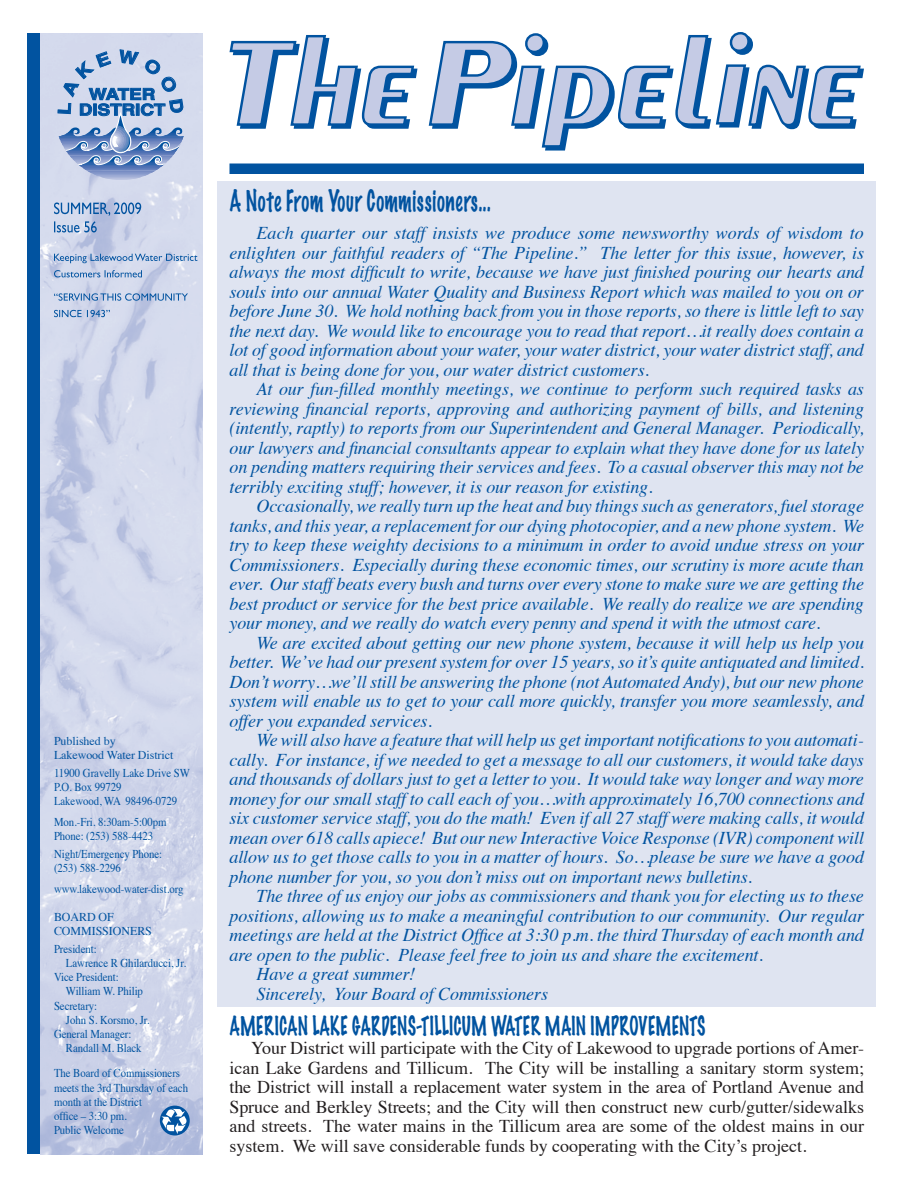
<style>
.page{position:relative;width:918px;height:1188px;background:#fff}
.page>*{position:absolute;margin:0;border:0;box-sizing:border-box;transform-origin:0 0}
.headline{font:100 27px "Marker Felt";letter-spacing:.03em;color:#0153a0;scale:.7 1}
.body_bullets{font:100 24px "Marker Felt";letter-spacing:.01em;color:#0153a0;scale:.7 1}
.body_bullets-2{font:italic 18px/19.5px "Times";letter-spacing:-.005em;color:#0153a0;text-align:justify}
.t1{font:18px/19.5px "Times";color:#231f20;text-align:justify}
.t2{font:700 15.6px "Helvetica";color:#0153a0;scale:1.2 1}
.t3{font:12px/14.2px "Times";letter-spacing:-.005em;color:#0153a0;scale:.9 1}
.t4{font:12px/14.2px "Times";letter-spacing:-.005em;color:#0153a0}
</style>
<div class="page">
<div style="left:218px;top:181px;width:658px;height:826px;background:#dfe4f1"></div>
<div style="left:27px;top:34px;width:162px;height:1120px;background:#0153a0"></div>
<img style="left:40px;top:34px;width:162px;height:1120px">
<svg style="left:54px;top:254px;width:143px;height:9px"></svg>
<svg style="left:54px;top:270px;width:88px;height:7px"></svg>
<svg style="left:54px;top:293px;width:134px;height:8px"></svg>
<svg style="left:54px;top:310px;width:56px;height:7px"></svg>
<hr style="left:87px;top:180px;width:69px;height:1px;background:#c5cbe5">
<div style="left:230px;top:164px;width:634px;height:10px;background:#0153a0"></div>
<svg style="left:160px;top:1106px;width:30px;height:30px"></svg>
<svg style="left:161px;top:1108px;width:26px;height:26px"></svg>
<svg style="left:229px;top:35px;width:189px;height:94px"></svg>
<svg style="left:428px;top:32px;width:436px;height:119px"></svg>
<svg style="left:54px;top:202px;width:87px;height:30px;background:#a3b8d9"></svg>
<svg style="left:57px;top:50px;width:131px;height:130px;background:#a9bbdb"></svg>
<p class="t2" style="left:89px;top:85px;width:57px">WATER</p>
<p class="t2" style="left:79px;top:101px;width:74px">DISTRICT</p>
<p class="t4" style="left:54px;top:733px;width:121px">Published by<br>Lakewood Water District</p>
<p class="t3" style="left:54px;top:764px;width:153px">11900 Gravelly Lake Drive SW<br>P.O. Box 99729<br>Lakewood, WA 98496-0729</p>
<p class="t3" style="left:54px;top:814px;width:127px">Mon.-Fri. 8:30am-5:00pm<br>Phone: (253) 588-4423</p>
<p class="t3" style="left:54px;top:846px;width:122px">Night/Emergency Phone: (253) 588-2296</p>
<p class="t3" style="left:54px;top:881px;width:145px">www.lakewood-water-dist.org</p>
<p class="t4" style="left:54px;top:909px;width:99px">BOARD OF<br>COMMISSIONERS</p>
<p class="t3" style="left:54px;top:940px;width:49px">President:</p>
<p class="t3" style="left:66px;top:955px;width:135px">Lawrence R Ghilarducci, Jr.</p>
<p class="t3" style="left:54px;top:969px;width:74px">Vice President:</p>
<p class="t3" style="left:66px;top:983px;width:87px">William W. Philip</p>
<p class="t3" style="left:54px;top:997px;width:50px">Secretary:</p>
<p class="t3" style="left:66px;top:1012px;width:94px">John S. Korsmo, Jr.</p>
<p class="t3" style="left:54px;top:1026px;width:88px">General Manager:</p>
<p class="t3" style="left:66px;top:1040px;width:86px">Randall M. Black</p>
<p class="t3" style="left:54px;top:1065px;width:151px">The Board of Commissioners meets the 3rd Thursday of each month at the District<br>office – 3:30 pm.<br>Public Welcome</p>
<p class="headline" style="left:230px;top:181px;width:375px">A Note From Your Commissioners...</p>
<p class="body_bullets-2" style="left:230px;top:222px;width:636px;text-indent:27px">Each quarter our staff insists we produce some newsworthy words of wisdom to enlighten our faithful readers of “The Pipeline.” The letter for this issue, however, is always the most difficult to write, because we have just finished pouring our hearts and souls into our annual Water Quality and Business Report which was mailed to you on or before June 30. We hold nothing back from you in those reports, so there is little left to say the next day. We would like to encourage you to read that report…it really does contain a lot of good information about your water, your water district, your water district staff, and all that is being done for you, our water district customers.</p>
<p class="body_bullets-2" style="left:230px;top:378px;width:636px;text-indent:27px">At our fun-filled monthly meetings, we continue to perform such required tasks as reviewing financial reports, approving and authorizing payment of bills, and listening (intently, raptly) to reports from our Superintendent and General Manager. Periodically, our lawyers and financial consultants appear to explain what they have done for us lately on pending matters requiring their services and fees. To a casual observer this may not be terribly exciting stuff; however, it is our reason for existing.</p>
<p class="body_bullets-2" style="left:230px;top:495px;width:636px;text-indent:27px">Occasionally, we really turn up the heat and buy things such as generators, fuel storage tanks, and this year, a replacement for our dying photocopier, and a new phone system. We try to keep these weighty decisions to a minimum in order to avoid undue stress on your Commissioners. Especially during these economic times, our scrutiny is more acute than ever. Our staff beats every bush and turns over every stone to make sure we are getting the best product or service for the best price available. We really do realize we are spending your money, and we really do watch every penny and spend it with the utmost care.</p>
<p class="body_bullets-2" style="left:230px;top:632px;width:636px;text-indent:27px">We are excited about getting our new phone system, because it will help us help you better. We’ve had our present system for over 15 years, so it’s quite antiquated and limited.<br>Don’t worry…we’ll still be answering the phone (not Automated Andy), but our new phone system will enable us to get to your call more quickly, transfer you more seamlessly, and offer you expanded services.</p>
<p class="body_bullets-2" style="left:230px;top:729px;width:636px;text-indent:27px">We will also have a feature that will help us get important notifications to you automati&shy;cally. For instance, if we needed to get a message to all our customers, it would take days and thousands of dollars just to get a letter to you. It would take way longer and way more money for our small staff to call each of you…with approximately 16,700 connections and six customer service staff, you do the math! Even if all 27 staff were making calls, it would mean over 618 calls apiece! But our new Interactive Voice Response (IVR) component will allow us to get those calls to you in a matter of hours. So…please be sure we have a good phone number for you, so you don’t miss out on important news bulletins.</p>
<p class="body_bullets-2" style="left:230px;top:885px;width:636px;text-indent:27px">The three of us enjoy our jobs as commissioners and thank you for electing us to these positions, allowing us to make a meaningful contribution to our community. Our regular meetings are held at the District Office at 3:30 p.m. the third Thursday of each month and are open to the public. Please feel free to join us and share the excitement.</p>
<p class="body_bullets-2" style="left:256px;top:963px;width:161px">Have a great summer!</p>
<p class="body_bullets-2" style="left:256px;top:983px;width:293px">Sincerely, Your Board of Commissioners</p>
<p class="body_bullets" style="left:230px;top:1009px;width:681px">AMERICAN LAKE GARDENS-TILLICUM WATER MAIN IMPROVEMENTS</p>
<p class="t1" style="left:230px;top:1037px;width:636px;text-indent:22px">Your District will participate with the City of Lakewood to upgrade portions of Amer&shy;ican Lake Gardens and Tillicum. The City will be installing a sanitary storm system; the District will install a replacement water system in the area of Portland Avenue and Spruce and Berkley Streets; and the City will then construct new curb/gutter/sidewalks and streets. The water mains in the Tillicum area are some of the oldest mains in our system. We will save considerable funds by cooperating with the City’s project.</p>
</div>
